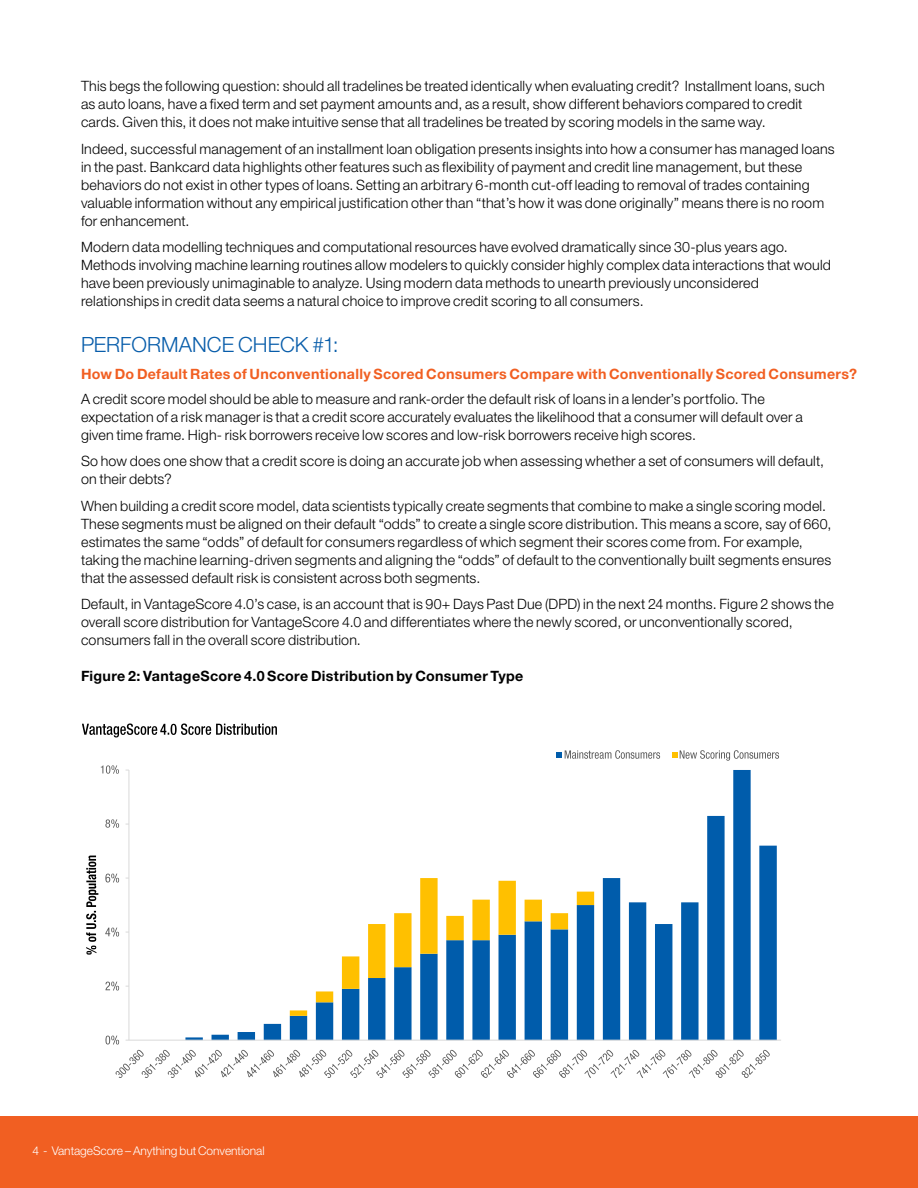
<style>
.page{position:relative;width:918px;height:1188px;background:#fff}
.page>*{position:absolute;margin:0;border:0;box-sizing:border-box;transform-origin:0 0}
.Level_1_heading{font:300 21px "Helvetica Neue LT Std";color:#085daa}
.Body{font:300 14.25px/18px "Helvetica Neue LT Std";letter-spacing:.015em;color:#000}
.Level_2_heading{font:700 14.25px "Helvetica Neue LT Std";letter-spacing:.02em;color:#f15f22}
.Level_3_heading{font:700 14.25px "Helvetica Neue LT Std";letter-spacing:.02em;color:#000}
.t1{font:300 12px "Helvetica Neue LT Std";letter-spacing:-.005em;color:#fff}
</style>
<div class="page">
<div style="left:0;top:1116px;width:918px;height:72px;background:#f15f22"></div>
<img style="left:83px;top:723px;width:78px;height:14px">
<img style="left:161px;top:723px;width:116px;height:12px">
<svg style="left:185px;top:770px;width:592px;height:270px"></svg>
<svg style="left:290px;top:878px;width:304px;height:138px"></svg>
<hr style="left:129px;top:770px;width:1px;height:270px;background:#d9d9d9">
<hr style="left:129px;top:1040px;width:652px;height:1px;background:#d9d9d9">
<img style="left:106px;top:1035px;width:20px;height:10px">
<img style="left:106px;top:981px;width:20px;height:10px">
<img style="left:106px;top:927px;width:14px;height:10px">
<img style="left:106px;top:873px;width:14px;height:10px">
<img style="left:106px;top:819px;width:14px;height:9px">
<img style="left:101px;top:765px;width:18px;height:9px">
<svg style="left:116px;top:1050px;width:654px;height:28px"></svg>
<img style="left:86px;top:855px;width:12px;height:100px">
<svg style="left:556px;top:752px;width:6px;height:6px"></svg>
<img style="left:564px;top:750px;width:97px;height:9px">
<svg style="left:672px;top:752px;width:5px;height:6px"></svg>
<img style="left:680px;top:750px;width:99px;height:11px">
<p class="Body" style="left:81px;top:77px;width:745px">This begs the following question: should all tradelines be treated identically when evaluating credit? Installment loans, such as auto loans, have a fixed term and set payment amounts and, as a result, show different behaviors compared to credit cards. Given this, it does not make intuitive sense that all tradelines be treated by scoring models in the same way.</p>
<p class="Body" style="left:81px;top:139px;width:755px">Indeed, successful management of an installment loan obligation presents insights into how a consumer has managed loans in the past. Bankcard data highlights other features such as flexibility of payment and credit line management, but these behaviors do not exist in other types of loans. Setting an arbitrary 6-month cut-off leading to removal of trades containing valuable information without any empirical justification other than “that’s how it was done originally” means there is no room for enhancement.</p>
<p class="Body" style="left:81px;top:238px;width:751px">Modern data modelling techniques and computational resources have evolved dramatically since 30-plus years ago.<br>Methods involving machine learning routines allow modelers to quickly consider highly complex data interactions that would have been previously unimaginable to analyze. Using modern data methods to unearth previously unconsidered relationships in credit data seems a natural choice to improve credit scoring to all consumers.</p>
<p class="Level_1_heading" style="left:81px;top:332px;width:259px">PERFORMANCE CHECK #1:</p>
<p class="Level_2_heading" style="left:81px;top:365px;width:778px">How Do Default Rates of Unconventionally Scored Consumers Compare with Conventionally Scored Consumers?</p>
<p class="Body" style="left:81px;top:390px;width:723px">A credit score model should be able to measure and rank-order the default risk of loans in a lender’s portfolio. The expectation of a risk manager is that a credit score accurately evaluates the likelihood that a consumer will default over a given time frame. High- risk borrowers receive low scores and low-risk borrowers receive high scores.</p>
<p class="Body" style="left:81px;top:452px;width:745px">So how does one show that a credit score is doing an accurate job when assessing whether a set of consumers will default, on their debts?</p>
<p class="Body" style="left:81px;top:497px;width:752px">When building a credit score model, data scientists typically create segments that combine to make a single scoring model.<br>These segments must be aligned on their default “odds” to create a single score distribution. This means a score, say of 660, estimates the same “odds” of default for consumers regardless of which segment their scores come from. For example, taking the machine learning-driven segments and aligning the “odds” of default to the conventionally built segments ensures that the assessed default risk is consistent across both segments.</p>
<p class="Body" style="left:81px;top:595px;width:754px">Default, in VantageScore 4.0’s case, is an account that is 90+ Days Past Due (DPD) in the next 24 months. Figure 2 shows the overall score distribution for VantageScore 4.0 and differentiates where the newly scored, or unconventionally scored, consumers fall in the overall score distribution.</p>
<p class="Level_3_heading" style="left:81px;top:667px;width:444px">Figure 2: VantageScore 4.0 Score Distribution by Consumer Type</p>
<p class="t1" style="left:32px;top:1143px;width:234px">4 - VantageScore – Anything but Conventional</p>
</div>
